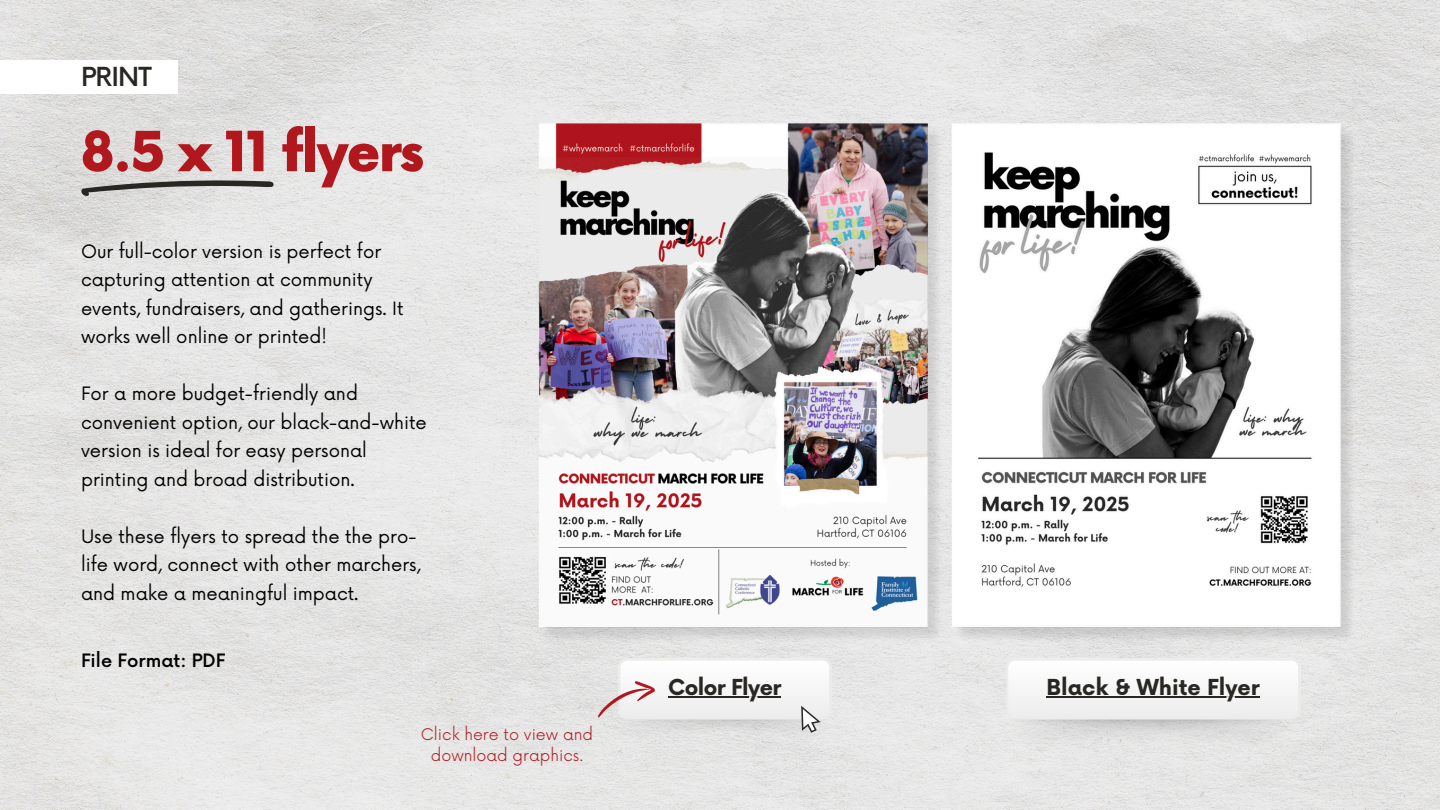
<style>
.page{position:relative;width:1440px;height:810px;background:#fff}
.page>*{position:absolute;margin:0;border:0;box-sizing:border-box;transform-origin:0 0}
.t1{font:900 54px "Now";letter-spacing:-.03em;color:#b1181e}
.t2{font:500 25.6px "Now";letter-spacing:-.03em;color:#292724}
.t3{font:700 21.5px "Now";color:#292724}
.t4{font:700 21.5px "Now";letter-spacing:-.03em;color:#292724}
.t5{font:18px/28.5px "Now";color:#000}
.t6{font:500 18px "Now";color:#000}
.t7{font:300 15.6px/21px "Now";color:#b1181e;text-align:center}
</style>
<div class="page">
<img style="left:0;top:0;width:1440px;height:810px">
<img style="left:538px;top:120px;width:409px;height:529px">
<img style="left:951px;top:120px;width:408px;height:529px">
<img style="left:618px;top:733px;width:213px;height:13px">
<img style="left:1011px;top:719px;width:280px;height:33px">
<svg style="left:1006px;top:658px;width:294px;height:61px"></svg>
<svg style="left:81px;top:180px;width:193px;height:16px;background:#a2a19f"></svg>
<div style="left:0;top:60px;width:178px;height:34px;background:#fff"></div>
<svg style="left:598px;top:658px;width:233px;height:75px"></svg>
<hr style="left:1047px;top:697px;width:213px;height:1px;background:#292724">
<hr style="left:668px;top:697px;width:113px;height:1px;background:#292724">
<h2 class="t2" style="left:81px;top:63px;width:72px">PRINT</h2>
<p class="t1" style="left:81px;top:123px;width:344px">8.5 x 11 flyers</p>
<h5 class="t5" style="left:81px;top:238px;width:324px">Our full-color version is perfect for capturing attention at community events, fundraisers, and gatherings. It works well online or printed!</h5>
<h5 class="t5" style="left:81px;top:380px;width:347px">For a more budget-friendly and convenient option, our black-and-white version is ideal for easy personal printing and broad distribution.</h5>
<h5 class="t5" style="left:81px;top:523px;width:341px">Use these flyers to spread the the pro&shy;life word, connect with other marchers, and make a meaningful impact.</h5>
<h4 class="t6" style="left:81px;top:651px;width:146px">File Format: PDF</h4>
<p class="t7" style="left:421px;top:724px;width:174px">Click here to view and download graphics.</p>
<p class="t4" style="left:668px;top:676px;width:115px">Color Flyer</p>
<h1 class="t3" style="left:1047px;top:676px;width:215px">Black &amp; White Flyer</h1>
</div>
